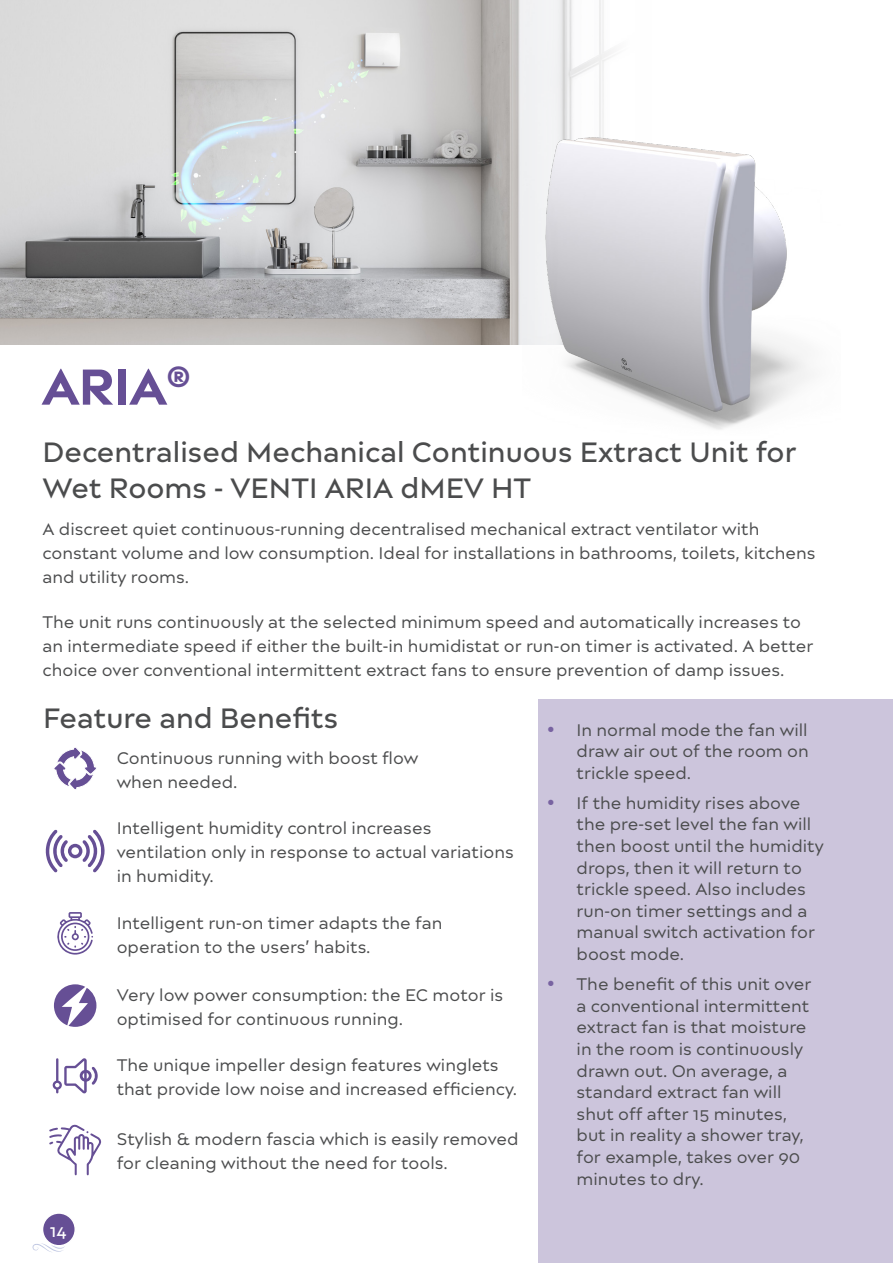
<style>
.page{position:relative;width:893px;height:1263px;background:#fff}
.page>*{position:absolute;margin:0;border:0;box-sizing:border-box;transform-origin:0 0}
.main_header{font:700 54px "Matteo";color:#664f95}
.Subheader{font:500 30px/36px "Matteo";color:#4b4c4d}
.body{font:18px/21.6px "Matteo";color:#4b4c4d}
.t1{font:500 18px "Matteo";color:#fff}
</style>
<div class="page">
<img style="left:0;top:0;width:612px;height:344px">
<img style="left:522px;top:99px;width:289px;height:331px">
<div style="left:538px;top:700px;width:355px;height:563px;background:#ccc5dc"></div>
<svg style="left:49px;top:1125px;width:52px;height:50px"></svg>
<svg style="left:57px;top:912px;width:36px;height:42px"></svg>
<svg style="left:53px;top:1058px;width:45px;height:35px"></svg>
<svg style="left:54px;top:984px;width:42px;height:43px"></svg>
<svg style="left:46px;top:830px;width:59px;height:42px"></svg>
<svg style="left:54px;top:747px;width:42px;height:43px"></svg>
<div style="left:43px;top:1213px;width:32px;height:33px;background:#664f95;border-radius:50%"></div>
<div style="left:42px;top:1212px;width:34px;height:34px;border:2px solid #fff;border-radius:50%"></div>
<svg style="left:32px;top:1243px;width:33px;height:9px"></svg>
<p class="main_header" style="left:43px;top:356px;width:150px">ARIA<sup>®</sup></p>
<p class="Subheader" style="left:43px;top:433px;width:755px">Decentralised Mechanical Continuous Extract Unit for<br>Wet Rooms - VENTI ARIA dMEV HT</p>
<p class="body" style="left:43px;top:516px;width:775px;line-height:24px">A discreet quiet continuous-running decentralised mechanical extract ventilator with constant volume and low consumption. Ideal for installations in bathrooms, toilets, kitchens and utility rooms.</p>
<p class="body" style="left:43px;top:610px;width:773px;line-height:24px">The unit runs continuously at the selected minimum speed and automatically increases to an intermediate speed if either the built-in humidistat or run-on timer is activated. A better choice over conventional intermittent extract fans to ensure prevention of damp issues.</p>
<p class="Subheader" style="left:43px;top:700px;width:296px">Feature and Benefits</p>
<p class="body" style="left:117px;top:745px;width:303px;line-height:24px">Continuous running with boost flow when needed.</p>
<p class="body" style="left:117px;top:816px;width:399px;line-height:24px">Intelligent humidity control increases ventilation only in response to actual variations in humidity.</p>
<p class="body" style="left:117px;top:910px;width:327px;line-height:24px">Intelligent run-on timer adapts the fan operation to the users’ habits.</p>
<p class="body" style="left:117px;top:982px;width:388px;line-height:24px">Very low power consumption: the EC motor is optimised for continuous running.</p>
<p class="body" style="left:117px;top:1053px;width:402px;line-height:24px">The unique impeller design features winglets that provide low noise and increased efficiency.</p>
<p class="t1" style="left:50px;top:1220px;width:18px">14</p>
<p class="body" style="left:117px;top:1127px;width:403px;line-height:24px">Stylish &amp; modern fascia which is easily removed for cleaning without the need for tools.</p>
<p class="body" style="left:577px;top:718px;width:234px;text-align:justify">In normal mode the fan will draw air out of the room on trickle speed.</p>
<p class="body" style="left:577px;top:792px;width:249px">If the humidity rises above the pre-set level the fan will then boost until the humidity drops, then it will return to trickle speed. Also includes run-on timer settings and a manual switch activation for boost mode.</p>
<p class="body" style="left:577px;top:973px;width:236px">The benefit of this unit over a conventional intermittent extract fan is that moisture in the room is continuously drawn out. On average, a standard extract fan will shut off after 15 minutes, but in reality a shower tray, for example, takes over 90 minutes to dry.</p>
</div>
